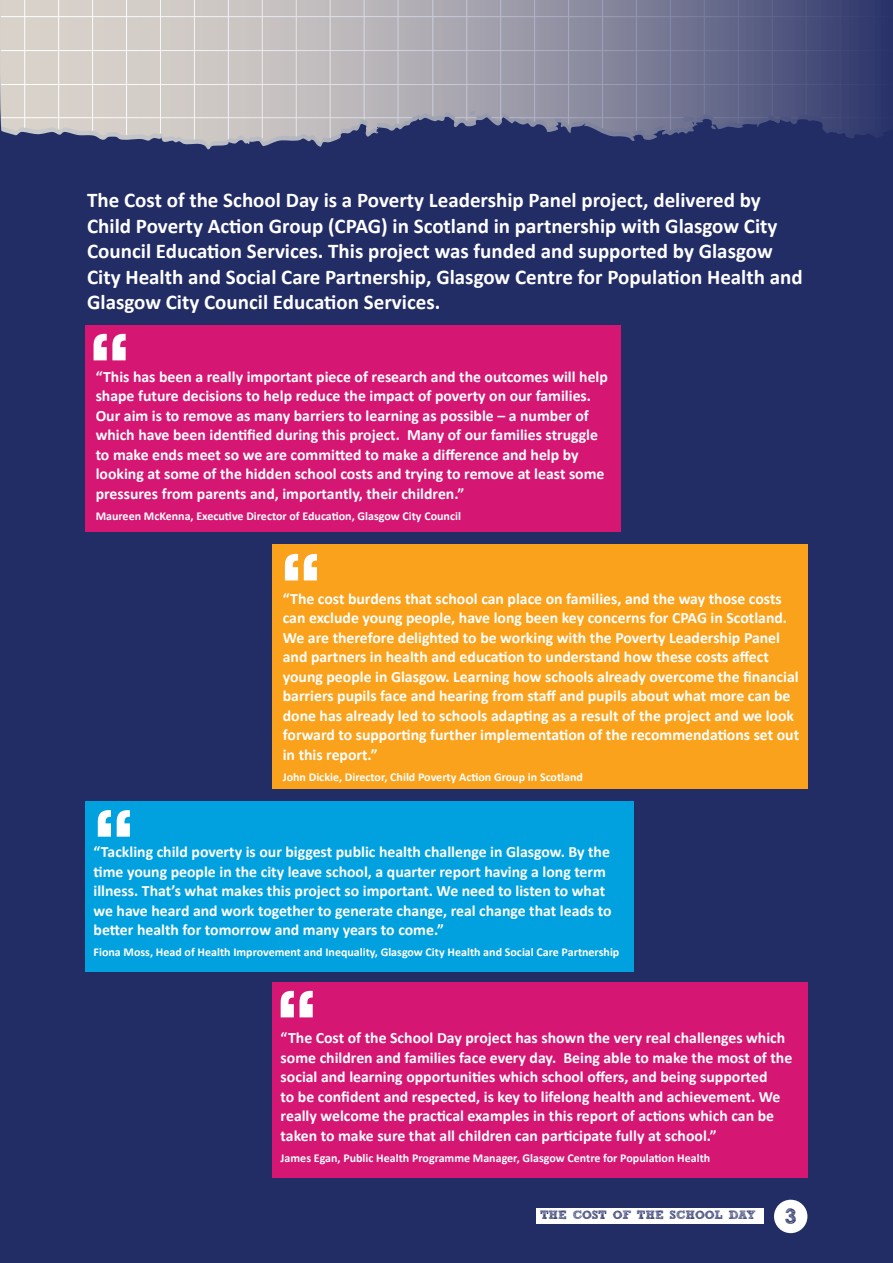
<style>
.page{position:relative;width:893px;height:1263px;background:#222c65}
.page>*{position:absolute;margin:0;border:0;box-sizing:border-box;transform-origin:0 0}
.t1{font:700 22.35px "freeversion Sketch Block";color:#222c65}
.t2{font:700 21px/25.5px "Calibri";color:#fff}
.t3{font:700 15.75px/19.5px "Calibri";color:#fff}
.t4{font:700 12px "Calibri";color:#fff}
.t5{font:700 12px "freeversion Sketch Block";letter-spacing:-.01em;color:#222c65}
</style>
<div class="page">
<div style="left:536px;top:1208px;width:228px;height:16px;background:#fff"></div>
<div style="left:272px;top:982px;width:536px;height:196px;background:#d51673"></div>
<div style="left:85px;top:801px;width:549px;height:171px;background:#00a1de"></div>
<div style="left:272px;top:544px;width:536px;height:245px;background:#faa21b"></div>
<div style="left:85px;top:325px;width:536px;height:206px;background:#d51673"></div>
<div style="left:774px;top:1200px;width:33px;height:33px;background:#fff;border-radius:50%"></div>
<svg style="left:0;top:0;width:885px;height:145px;background:#9393a4"></svg>
<hr style="left:433px;top:0;width:1px;height:116px;background:#fff">
<hr style="left:466px;top:0;width:1px;height:120px;background:#fff">
<hr style="left:500px;top:0;width:1px;height:120px;background:#fff">
<hr style="left:534px;top:0;width:1px;height:121px;background:#fff">
<hr style="left:568px;top:0;width:1px;height:125px;background:#fff">
<hr style="left:602px;top:0;width:1px;height:128px;background:#fff">
<hr style="left:636px;top:0;width:1px;height:131px;background:#fff">
<hr style="left:670px;top:0;width:1px;height:130px;background:#fff">
<hr style="left:704px;top:0;width:1px;height:114px;background:#fff">
<hr style="left:738px;top:0;width:1px;height:124px;background:#fff">
<hr style="left:772px;top:0;width:1px;height:116px;background:#fff">
<hr style="left:806px;top:0;width:1px;height:115px;background:#fff">
<hr style="left:840px;top:0;width:1px;height:129px;background:#fff">
<hr style="left:874px;top:0;width:1px;height:132px;background:#fff">
<hr style="left:1px;top:84px;width:892px;height:1px;background:#fff">
<hr style="left:1px;top:117px;width:411px;height:1px;background:#fff">
<svg style="left:455px;top:117px;width:22px;height:1px"></svg>
<svg style="left:491px;top:117px;width:12px;height:1px"></svg>
<hr style="left:509px;top:117px;width:175px;height:1px;background:#fff">
<hr style="left:713px;top:117px;width:55px;height:1px;background:#fff">
<hr style="left:821px;top:117px;width:72px;height:1px;background:#fff">
<hr style="left:1px;top:50px;width:892px;height:1px;background:#fff">
<hr style="left:1px;top:16px;width:892px;height:1px;background:#fff">
<hr style="left:24px;top:0;width:1px;height:128px;background:#fff">
<hr style="left:58px;top:0;width:1px;height:129px;background:#fff">
<hr style="left:92px;top:0;width:1px;height:131px;background:#fff">
<hr style="left:126px;top:0;width:1px;height:135px;background:#fff">
<hr style="left:160px;top:0;width:1px;height:133px;background:#fff">
<hr style="left:194px;top:0;width:1px;height:139px;background:#fff">
<hr style="left:228px;top:0;width:1px;height:139px;background:#fff">
<hr style="left:262px;top:0;width:1px;height:138px;background:#fff">
<hr style="left:296px;top:0;width:1px;height:137px;background:#fff">
<hr style="left:398px;top:0;width:1px;height:124px;background:#fff">
<hr style="left:364px;top:0;width:1px;height:119px;background:#fff">
<hr style="left:330px;top:0;width:1px;height:138px;background:#fff">
<svg style="left:94px;top:334px;width:32px;height:26px"></svg>
<svg style="left:285px;top:554px;width:32px;height:26px"></svg>
<svg style="left:98px;top:810px;width:32px;height:27px"></svg>
<svg style="left:281px;top:991px;width:32px;height:26px"></svg>
<p class="t2" style="left:87px;top:186px;width:717px">The Cost of the School Day is a Poverty Leadership Panel project, delivered by Child Poverty Action Group (CPAG) in Scotland in partnership with Glasgow City Council Education Services. This project was funded and supported by Glasgow City Health and Social Care Partnership, Glasgow Centre for Population Health and Glasgow City Council Education Services.</p>
<p class="t3" style="left:96px;top:366px;width:514px">“This has been a really important piece of research and the outcomes will help shape future decisions to help reduce the impact of poverty on our families.<br>Our aim is to remove as many barriers to learning as possible – a number of which have been identified during this project. Many of our families struggle to make ends meet so we are committed to make a difference and help by looking at some of the hidden school costs and trying to remove at least some pressures from parents and, importantly, their children.”</p>
<p class="t4" style="left:96px;top:509px;width:367px">Maureen McKenna, Executive Director of Education, Glasgow City Council</p>
<p class="t3" style="left:283px;top:588px;width:518px">“The cost burdens that school can place on families, and the way those costs can exclude young people, have long been key concerns for CPAG in Scotland.<br>We are therefore delighted to be working with the Poverty Leadership Panel and partners in health and education to understand how these costs affect young people in Glasgow. Learning how schools already overcome the financial barriers pupils face and hearing from staff and pupils about what more can be done has already led to schools adapting as a result of the project and we look forward to supporting further implementation of the recommendations set out in this report.”</p>
<p class="t4" style="left:283px;top:770px;width:302px">John Dickie, Director, Child Poverty Action Group in Scotland</p>
<p class="t3" style="left:94px;top:841px;width:519px">“Tackling child poverty is our biggest public health challenge in Glasgow. By the time young people in the city leave school, a quarter report having a long term illness. That’s what makes this project so important. We need to listen to what we have heard and work together to generate change, real change that leads to better health for tomorrow and many years to come.”</p>
<p class="t4" style="left:94px;top:945px;width:527px">Fiona Moss, Head of Health Improvement and Inequality, Glasgow City Health and Social Care Partnership</p>
<p class="t3" style="left:281px;top:1027px;width:513px">“The Cost of the School Day project has shown the very real challenges which some children and families face every day. Being able to make the most of the social and learning opportunities which school offers, and being supported<br>to be confident and respected, is key to lifelong health and achievement. We really welcome the practical examples in this report of actions which can be taken to make sure that all children can participate fully at school.”</p>
<p class="t4" style="left:281px;top:1150px;width:431px">James Egan, Public Health Programme Manager, Glasgow Centre for Population Health</p>
<p class="t5" style="left:540px;top:1210px;width:217px">THE COST OF THE SCHOOL DAY</p>
<h1 class="t1" style="left:785px;top:1208px;width:13px">3</h1>
</div>
